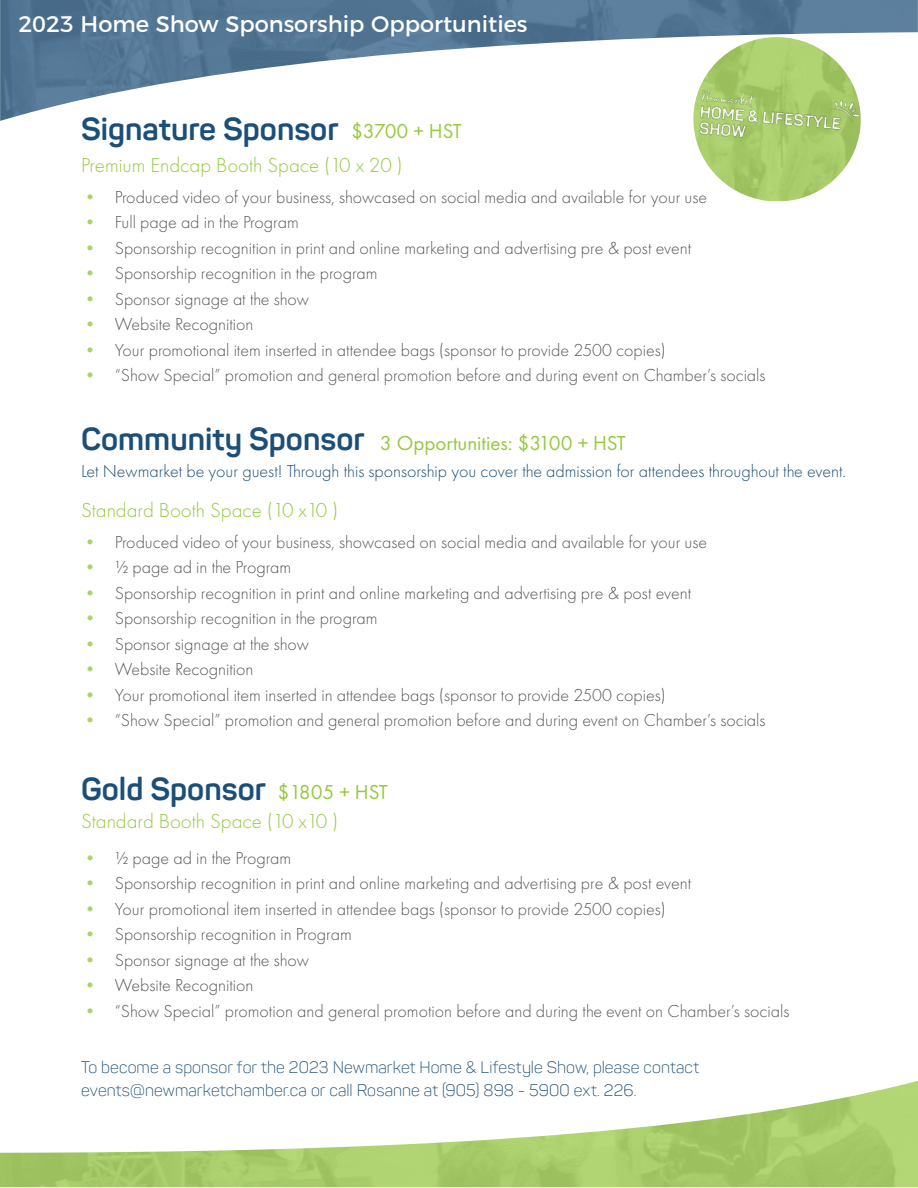
<style>
.page{position:relative;width:918px;height:1188px;background:#fff}
.page>*{position:absolute;margin:0;border:0;box-sizing:border-box;transform-origin:0 0}
.t1{font:700 31.5px "Panton";color:#1c4f78}
.t2{font:22.5px "Montserrat";color:#fff}
.t3{font:300 21px "Futura PT";color:#96c93d}
.t4{font:21px "Futura PT";color:#96c93d}
.t5{font:300 18px "Futura PT";color:#57585a}
.t6{font:300 18px "Futura PT";color:#1c4e78}
.t7{font:300 16.5px/22.5px "Panton";letter-spacing:.005em;color:#1c4f78}
.s1{color:#abd464}
</style>
<div class="page">
<img style="left:693px;top:121px;width:161px;height:80px">
<img style="left:0;top:1081px;width:918px;height:106px">
<img style="left:0;top:0;width:918px;height:121px">
<img style="left:696px;top:87px;width:168px;height:65px">
<p class="t2" style="left:18px;top:6px;width:511px">2023 Home Show Sponsorship Opportunities</p>
<p class="t1" style="left:81px;top:109px;width:259px">Signature Sponsor</p>
<p class="t4" style="left:351px;top:118px;width:112px">$3700 + HST</p>
<p class="t3" style="left:81px;top:153px;width:323px">Premium Endcap Booth Space (10 x 20 )</p>
<p class="t5" style="left:81px;top:187px;width:628px"><span class="s1">•</span> Produced video of your business, showcased on social media and available for your use</p>
<p class="t5" style="left:81px;top:212px;width:219px"><span class="s1">•</span> Full page ad in the Program</p>
<p class="t5" style="left:81px;top:238px;width:612px"><span class="s1">•</span> Sponsorship recognition in print and online marketing and advertising pre &amp; post event</p>
<p class="t5" style="left:81px;top:263px;width:298px"><span class="s1">•</span> Sponsorship recognition in the program</p>
<p class="t5" style="left:81px;top:289px;width:229px"><span class="s1">•</span> Sponsor signage at the show</p>
<p class="t5" style="left:81px;top:314px;width:174px"><span class="s1">•</span> Website Recognition</p>
<p class="t5" style="left:81px;top:340px;width:586px"><span class="s1">•</span> Your promotional item inserted in attendee bags (sponsor to provide 2500 copies)</p>
<p class="t5" style="left:81px;top:365px;width:686px"><span class="s1">•</span> “Show Special” promotion and general promotion before and during event on Chamber’s socials</p>
<p class="t1" style="left:81px;top:419px;width:285px">Community Sponsor</p>
<p class="t4" style="left:380px;top:431px;width:248px">3 Opportunities: $3100 + HST</p>
<p class="t6" style="left:81px;top:461px;width:767px">Let Newmarket be your guest! Through this sponsorship you cover the admission for attendees throughout the event.</p>
<p class="t3" style="left:81px;top:498px;width:259px">Standard Booth Space (10 x10 )</p>
<p class="t5" style="left:81px;top:532px;width:628px"><span class="s1">•</span> Produced video of your business, showcased on social media and available for your use</p>
<p class="t5" style="left:81px;top:557px;width:212px"><span class="s1">•</span> ½ page ad in the Program</p>
<p class="t5" style="left:81px;top:583px;width:612px"><span class="s1">•</span> Sponsorship recognition in print and online marketing and advertising pre &amp; post event</p>
<p class="t5" style="left:81px;top:608px;width:298px"><span class="s1">•</span> Sponsorship recognition in the program</p>
<p class="t5" style="left:81px;top:634px;width:229px"><span class="s1">•</span> Sponsor signage at the show</p>
<p class="t5" style="left:81px;top:659px;width:174px"><span class="s1">•</span> Website Recognition</p>
<p class="t5" style="left:81px;top:685px;width:586px"><span class="s1">•</span> Your promotional item inserted in attendee bags (sponsor to provide 2500 copies)</p>
<p class="t5" style="left:81px;top:710px;width:686px"><span class="s1">•</span> “Show Special” promotion and general promotion before and during event on Chamber’s socials</p>
<p class="t1" style="left:81px;top:769px;width:186px">Gold Sponsor</p>
<p class="t4" style="left:278px;top:779px;width:112px">$1805 + HST</p>
<p class="t3" style="left:81px;top:809px;width:259px">Standard Booth Space (10 x10 )</p>
<p class="t5" style="left:81px;top:847px;width:212px"><span class="s1">•</span> ½ page ad in the Program</p>
<p class="t5" style="left:81px;top:873px;width:612px"><span class="s1">•</span> Sponsorship recognition in print and online marketing and advertising pre &amp; post event</p>
<p class="t5" style="left:81px;top:898px;width:586px"><span class="s1">•</span> Your promotional item inserted in attendee bags (sponsor to provide 2500 copies)</p>
<p class="t5" style="left:81px;top:924px;width:272px"><span class="s1">•</span> Sponsorship recognition in Program</p>
<p class="t5" style="left:81px;top:949px;width:229px"><span class="s1">•</span> Sponsor signage at the show</p>
<p class="t5" style="left:81px;top:975px;width:174px"><span class="s1">•</span> Website Recognition</p>
<p class="t5" style="left:81px;top:1000px;width:710px"><span class="s1">•</span> “Show Special” promotion and general promotion before and during the event on Chamber’s socials</p>
<p class="t7" style="left:81px;top:1056px;width:620px">To become a sponsor for the 2023 Newmarket Home &amp; Lifestyle Show, please contact events@newmarketchamber.ca or call Rosanne at (905) 898 - 5900 ext. 226.</p>
</div>
